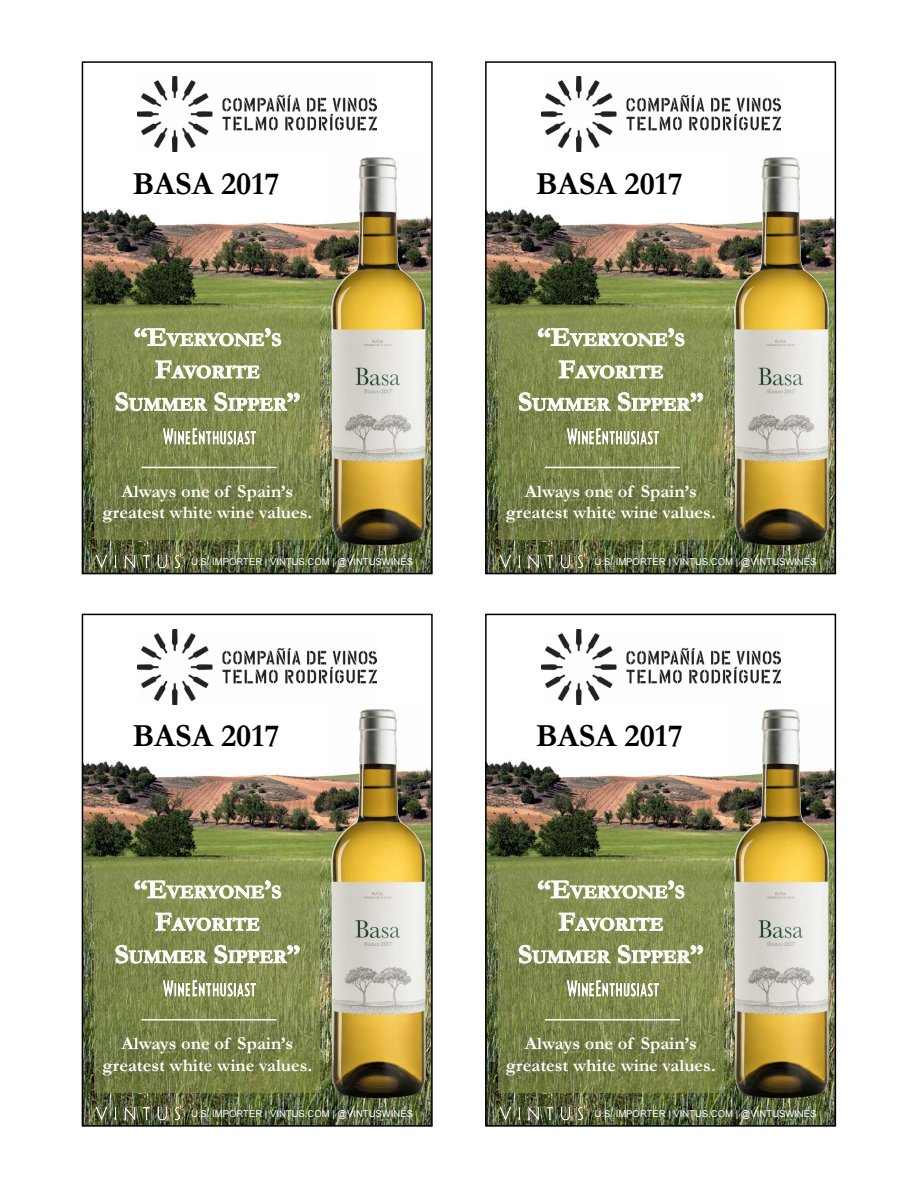
<style>
.page{position:relative;width:918px;height:1188px;background:#fff}
.page>*{position:absolute;margin:0;border:0;box-sizing:border-box;transform-origin:0 0}
.t1{font:700 32.4px "Garamond";color:#000}
.t2{font:700 18.9px/32.4px "Garamond";color:#fff;text-align:center}
.t3{font:700 18px/21.6px "Garamond";color:#fff;text-align:center}
.t4{font:9.45px "Arial";color:#fff}
.s1{font-size:27px}
</style>
<div class="page">
<img style="left:85px;top:76px;width:345px;height:495px">
<div style="left:82px;top:61px;width:351px;height:513px;border:2px solid #000"></div>
<img style="left:328px;top:152px;width:99px;height:396px">
<img style="left:138px;top:77px;width:239px;height:75px">
<img style="left:96px;top:554px;width:83px;height:14px">
<svg style="left:95px;top:308px;width:225px;height:232px;background:#7b8549"></svg>
<svg style="left:115px;top:322px;width:185px;height:171px;background:#8b945c"></svg>
<img style="left:163px;top:427px;width:92px;height:18px">
<hr style="left:141px;top:467px;width:135px;height:1px;background:#fff">
<img style="left:488px;top:76px;width:345px;height:495px">
<div style="left:485px;top:61px;width:351px;height:513px;border:2px solid #000"></div>
<img style="left:731px;top:152px;width:100px;height:396px">
<img style="left:541px;top:77px;width:239px;height:75px">
<img style="left:499px;top:554px;width:84px;height:14px">
<svg style="left:498px;top:308px;width:226px;height:232px;background:#7b8549"></svg>
<svg style="left:519px;top:322px;width:185px;height:171px;background:#8b945d"></svg>
<img style="left:566px;top:427px;width:92px;height:18px">
<hr style="left:545px;top:467px;width:135px;height:1px;background:#fff">
<img style="left:85px;top:664px;width:345px;height:460px">
<div style="left:82px;top:614px;width:351px;height:513px;border:2px solid #000"></div>
<img style="left:328px;top:705px;width:99px;height:395px">
<img style="left:138px;top:629px;width:239px;height:75px">
<img style="left:96px;top:1107px;width:83px;height:13px">
<svg style="left:95px;top:861px;width:225px;height:231px;background:#7b8549"></svg>
<svg style="left:115px;top:874px;width:185px;height:171px;background:#8b945c"></svg>
<img style="left:163px;top:980px;width:92px;height:18px">
<hr style="left:141px;top:1019px;width:135px;height:2px;background:#fff">
<img style="left:488px;top:653px;width:345px;height:471px">
<div style="left:485px;top:614px;width:351px;height:513px;border:2px solid #000"></div>
<img style="left:731px;top:705px;width:100px;height:395px">
<img style="left:541px;top:629px;width:239px;height:75px">
<img style="left:499px;top:1107px;width:84px;height:13px">
<svg style="left:498px;top:861px;width:226px;height:231px;background:#7b8549"></svg>
<svg style="left:519px;top:874px;width:185px;height:171px;background:#8b945d"></svg>
<img style="left:566px;top:980px;width:92px;height:18px">
<hr style="left:545px;top:1019px;width:135px;height:2px;background:#fff">
<h1 class="t1" style="left:132px;top:162px;width:149px">BASA 2017</h1>
<h1 class="t1" style="left:536px;top:162px;width:149px">BASA 2017</h1>
<p class="t2" style="left:115px;top:324px;width:187px"><span class="s1">“E</span>VERYONE<span class="s1">’</span>S<br><span class="s1">F</span>AVORITE<br><span class="s1">S</span>UMMER <span class="s1">S</span>IPPER<span class="s1">”</span></p>
<p class="t2" style="left:518px;top:324px;width:187px"><span class="s1">“E</span>VERYONE<span class="s1">’</span>S<br><span class="s1">F</span>AVORITE<br><span class="s1">S</span>UMMER <span class="s1">S</span>IPPER<span class="s1">”</span></p>
<p class="t3" style="left:103px;top:480px;width:211px">Always one of Spain’s greatest white wine values.</p>
<p class="t3" style="left:506px;top:480px;width:211px">Always one of Spain’s greatest white wine values.</p>
<p class="t4" style="left:191px;top:555px;width:223px">U.S. IMPORTER | VINTUS.COM | @VINTUSWINES</p>
<p class="t4" style="left:595px;top:555px;width:223px">U.S. IMPORTER | VINTUS.COM | @VINTUSWINES</p>
<h1 class="t1" style="left:132px;top:714px;width:149px">BASA 2017</h1>
<h1 class="t1" style="left:536px;top:714px;width:149px">BASA 2017</h1>
<p class="t2" style="left:115px;top:876px;width:187px"><span class="s1">“E</span>VERYONE<span class="s1">’</span>S<br><span class="s1">F</span>AVORITE<br><span class="s1">S</span>UMMER <span class="s1">S</span>IPPER<span class="s1">”</span></p>
<p class="t2" style="left:518px;top:876px;width:187px"><span class="s1">“E</span>VERYONE<span class="s1">’</span>S<br><span class="s1">F</span>AVORITE<br><span class="s1">S</span>UMMER <span class="s1">S</span>IPPER<span class="s1">”</span></p>
<p class="t3" style="left:103px;top:1033px;width:211px">Always one of Spain’s greatest white wine values.</p>
<p class="t3" style="left:506px;top:1033px;width:211px">Always one of Spain’s greatest white wine values.</p>
<p class="t4" style="left:191px;top:1108px;width:223px">U.S. IMPORTER | VINTUS.COM | @VINTUSWINES</p>
<p class="t4" style="left:595px;top:1108px;width:223px">U.S. IMPORTER | VINTUS.COM | @VINTUSWINES</p>
</div>
